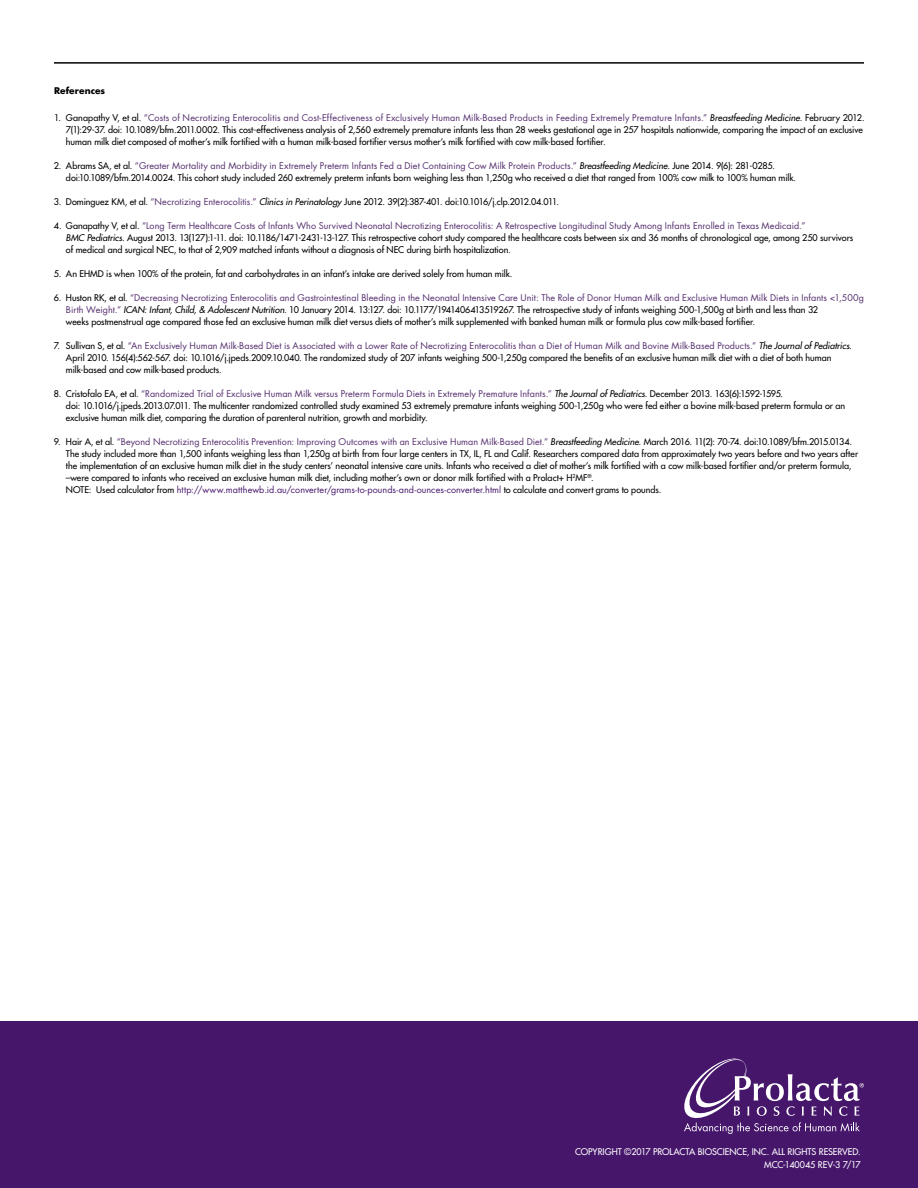
<style>
.page{position:relative;width:918px;height:1188px;background:#fff}
.page>*{position:absolute;margin:0;border:0;box-sizing:border-box;transform-origin:0 0}
.t1{font:9px/12px "Futura";color:#000}
.t2{font:9px/13.5px "Futura";letter-spacing:-.005em;color:#fff;text-align:right}
.t3{font:700 9px "Futura";letter-spacing:.01em;color:#000}
.s1{color:#532d6d}
.s2{font-style:italic}
.s3{color:#46166b}
</style>
<div class="page">
<div style="left:0;top:1022px;width:918px;height:166px;background:#46166b"></div>
<svg style="left:684px;top:1059px;width:180px;height:75px"></svg>
<hr style="left:54px;top:62px;width:810px;height:2px;background:#000">
<p class="t3" style="left:54px;top:85px;width:53px">References</p>
<p class="t1" style="left:66px;top:112px;width:800px;text-indent:-12px">1. Ganapathy V, et al. <span class="s1">“Costs of Necrotizing Enterocolitis and Cost-Effectiveness of Exclusively Human Milk-Based Products in Feeding Extremely Premature Infants.”</span> <span class="s2">Breastfeeding Medicine.</span> February 2012.<br>7(1):29-37. doi: 10.1089/bfm.2011.0002. This cost-effectiveness analysis of 2,560 extremely premature infants less than 28 weeks gestational age in 257 hospitals nationwide, comparing the impact of an exclusive human milk diet composed of mother’s milk fortified with a human milk-based fortifier versus mother’s milk fortified with cow milk-based fortifier.</p>
<p class="t1" style="left:66px;top:160px;width:732px;text-indent:-12px">2. Abrams SA, et al. <span class="s1">“Greater Mortality and Morbidity in Extremely Preterm Infants Fed a Diet Containing Cow Milk Protein Products.”</span> <span class="s2">Breastfeeding Medicine.</span> June 2014. 9(6): 281-0285. doi:10.1089/bfm.2014.0024. This cohort study included 260 extremely preterm infants born weighing less than 1,250g who received a diet that ranged from 100% cow milk to 100% human milk.</p>
<p class="t1" style="left:54px;top:196px;width:507px">3. Dominguez KM, et al. <span class="s1">“Necrotizing Enterocolitis.”</span> <span class="s2">Clinics in Perinatology</span> June 2012. 39(2):387-401. doi:10.1016/j.clp.2012.04.011.</p>
<p class="t1" style="left:66px;top:220px;width:789px;text-indent:-12px">4. Ganapathy V, et al. <span class="s1">“Long Term Healthcare Costs of Infants Who Survived Neonatal Necrotizing Enterocolitis: A Retrospective Longitudinal Study Among Infants Enrolled in Texas Medicaid.”<br></span><span class="s2">BMC Pediatrics.</span> August 2013. 13(127):1-11. doi: 10.1186/1471-2431-13-127. This retrospective cohort study compared the healthcare costs between six and 36 months of chronological age, among 250 survivors of medical and surgical NEC, to that of 2,909 matched infants without a diagnosis of NEC during birth hospitalization.</p>
<p class="t1" style="left:54px;top:268px;width:460px">5. An EHMD is when 100% of the protein, fat and carbohydrates in an infant’s intake are derived solely from human milk.</p>
<p class="t1" style="left:66px;top:292px;width:800px;text-indent:-12px">6. Huston RK, et al. <span class="s1">“Decreasing Necrotizing Enterocolitis and Gastrointestinal Bleeding in the Neonatal Intensive Care Unit: The Role of Donor Human Milk and Exclusive Human Milk Diets in Infants &lt;1,500g<br>Birth Weight.”</span> <span class="s2">ICAN: Infant, Child, &amp; Adolescent Nutrition.</span> 10 January 2014. 13:127. doi: 10.1177/1941406413519267. The retrospective study of infants weighing 500-1,500g at birth and less than 32<br>weeks postmenstrual age compared those fed an exclusive human milk diet versus diets of mother’s milk supplemented with banked human milk or formula plus cow milk-based fortifier.</p>
<p class="t1" style="left:66px;top:340px;width:787px;text-indent:-12px">7. Sullivan S, et al. <span class="s1">“An Exclusively Human Milk-Based Diet is Associated with a Lower Rate of Necrotizing Enterocolitis than a Diet of Human Milk and Bovine Milk-Based Products.”</span> <span class="s2">The Journal of Pediatrics.<br></span>April 2010. 156(4):562-567. doi: 10.1016/j.jpeds.2009.10.040. The randomized study of 207 infants weighing 500-1,250g compared the benefits of an exclusive human milk diet with a diet of both human milk-based and cow milk-based products.</p>
<p class="t1" style="left:66px;top:388px;width:781px;text-indent:-12px">8. Cristofalo EA, et al. <span class="s1">“Randomized Trial of Exclusive Human Milk versus Preterm Formula Diets in Extremely Premature Infants.”</span> <span class="s2">The Journal of Pediatrics.</span> December 2013. 163(6):1592-1595.<br>doi: 10.1016/j.jpeds.2013.07.011. The multicenter randomized controlled study examined 53 extremely premature infants weighing 500-1,250g who were fed either a bovine milk-based preterm formula or an exclusive human milk diet, comparing the duration of parenteral nutrition, growth and morbidity.</p>
<p class="t1" style="left:66px;top:436px;width:794px;text-indent:-12px">9. Hair A, et al. <span class="s1">“Beyond Necrotizing Enterocolitis Prevention: Improving Outcomes with an Exclusive Human Milk-Based Diet.”</span> <span class="s2">Breastfeeding Medicine.</span> March 2016. 11(2): 70-74. doi:10.1089/bfm.2015.0134.<br>The study included more than 1,500 infants weighing less than 1,250g at birth from four large centers in TX, IL, FL and Calif. Researchers compared data from approximately two years before and two years after the implementation of an exclusive human milk diet in the study centers’ neonatal intensive care units. Infants who received a diet of mother’s milk fortified with a cow milk-based fortifier and/or preterm formula, –were compared to infants who received an exclusive human milk diet, including mother’s own or donor milk fortified with a Prolact+ H<sup>2</sup>MF<sup>®</sup>.<br>NOTE: Used calculator from <span class="s3">http://www.matthewb.id.au/converter/grams-to-pounds-and-ounces-converter.html</span> to calculate and convert grams to pounds.</p>
<p class="t2" style="left:575px;top:1145px;width:287px">COPYRIGHT ©2017 PROLACTA BIOSCIENCE, INC. ALL RIGHTS RESERVED.<br>MCC-140045 REV-3 7/17</p>
</div>
